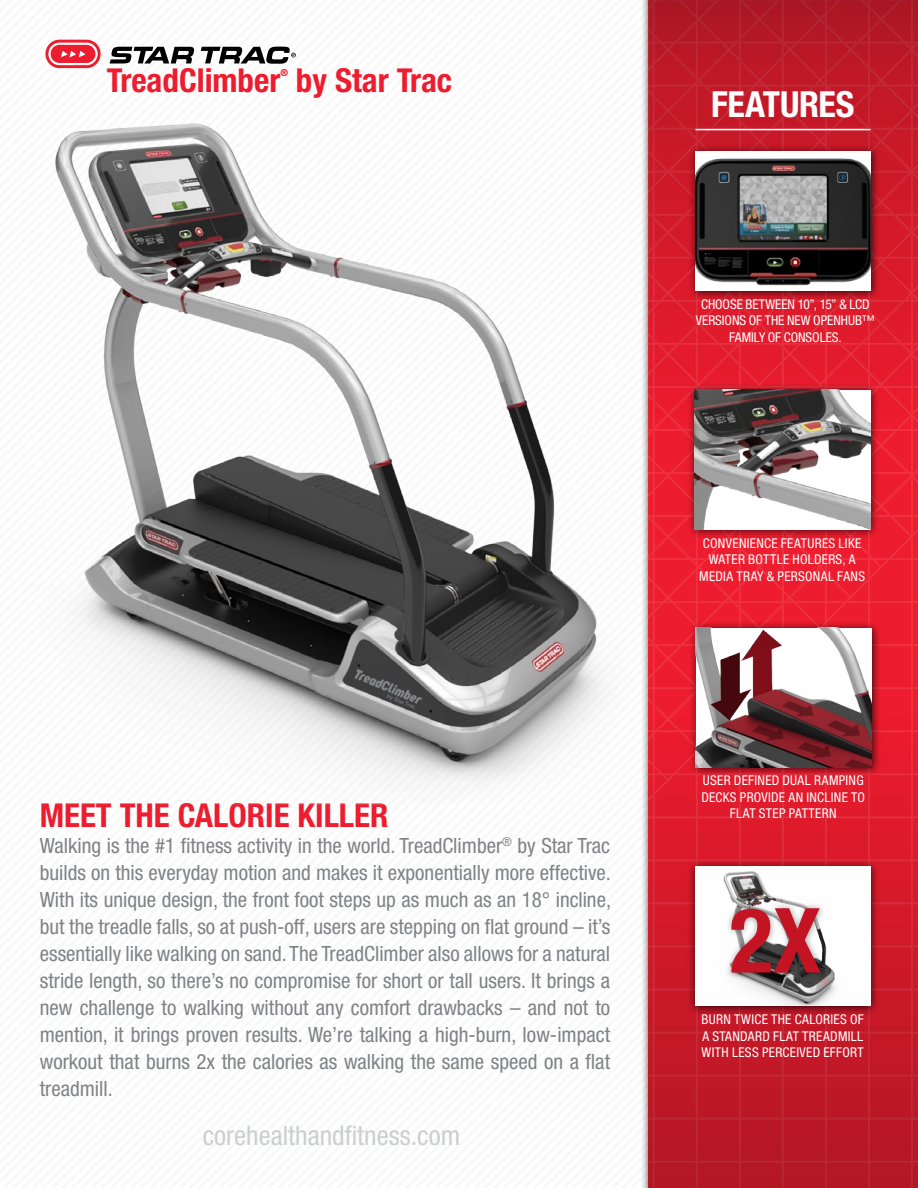
<style>
.page{position:relative;width:918px;height:1188px;background:#fff}
.page>*{position:absolute;margin:0;border:0;box-sizing:border-box;transform-origin:0 0}
.t1{font:700 condensed 90px "Helvetica Neue LT Std";color:#c41424}
.t2{font:700 condensed 36px "Helvetica Neue LT Std";letter-spacing:-.01em;color:#fff}
.t3{font:700 condensed 33px "Helvetica Neue LT Std";color:#ed1c2e}
.t4{font:condensed 27px "Helvetica Neue LT Std";color:#cccecf}
.t5{font:condensed 21px/27px "Helvetica Neue LT Std";color:#808285;text-align:justify}
.t6{font:condensed 13.5px/16.5px "Helvetica Neue LT Std";letter-spacing:.02em;color:#fff;text-align:center}
.t7{font:condensed 13.5px/16.5px "Helvetica Neue LT Std";letter-spacing:-.005em;color:#fff;text-align:center}
.t8{font:700 condensed 9.6px "Helvetica Neue LT Std";color:#ed1c2e}
</style>
<div class="page">
<svg style="left:648px;top:0;width:270px;height:1188px;background:#d21c2b"></svg>
<div style="left:688px;top:144px;width:192px;height:157px;background:#000;opacity:.75"></div>
<img style="left:695px;top:152px;width:176px;height:139px">
<div style="left:688px;top:620px;width:193px;height:157px;background:#000;opacity:.75"></div>
<img style="left:696px;top:628px;width:175px;height:139px">
<div style="left:687px;top:382px;width:193px;height:157px;background:#000;opacity:.75"></div>
<img style="left:695px;top:390px;width:175px;height:139px">
<div style="left:687px;top:859px;width:193px;height:156px;background:#000;opacity:.75"></div>
<div style="left:695px;top:866px;width:175px;height:140px;background:#fff"></div>
<img style="left:723px;top:871px;width:113px;height:135px">
<hr style="left:696px;top:129px;width:174px;height:1px;background:#fff">
<svg style="left:110px;top:47px;width:85px;height:17px"></svg>
<svg style="left:201px;top:47px;width:95px;height:17px"></svg>
<svg style="left:45px;top:40px;width:56px;height:28px"></svg>
<div style="left:725px;top:902px;width:102px;height:78px;background:#000;opacity:.37"></div>
<img style="left:40px;top:103px;width:608px;height:702px">
<h3 class="t3" style="left:107px;top:60px;width:175px">TreadClimber</h3>
<p class="t8" style="left:280px;top:66px;width:9px">®</p>
<h3 class="t3" style="left:296px;top:60px;width:158px">by Star Trac</h3>
<h3 class="t3" style="left:40px;top:795px;width:350px">MEET THE CALORIE KILLER</h3>
<p class="t5" style="left:40px;top:832px;width:573px">Walking is the #1 fitness activity in the world. TreadClimber<sup>®</sup> by Star Trac builds on this everyday motion and makes it exponentially more effective.<br>With its unique design, the front foot steps up as much as an 18° incline, but the treadle falls, so at push-off, users are stepping on flat ground – it’s essentially like walking on sand. The TreadClimber also allows for a natural stride length, so there’s no compromise for short or tall users. It brings a new challenge to walking without any comfort drawbacks – and not to mention, it brings proven results. We’re talking a high-burn, low-impact workout that burns 2x the calories as walking the same speed on a flat treadmill.</p>
<p class="t4" style="left:203px;top:1120px;width:259px">corehealthandfitness.com</p>
<h2 class="t2" style="left:711px;top:83px;width:145px">FEATURES</h2>
<p class="t7" style="left:696px;top:295px;width:181px">CHOOSE BETWEEN 10”, 15” &amp; LCD<br>VERSIONS OF THE NEW OPENHUB™<br>FAMILY OF CONSOLES.</p>
<p class="t6" style="left:699px;top:534px;width:167px">CONVENIENCE FEATURES LIKE<br>WATER BOTTLE HOLDERS, A<br>MEDIA TRAY &amp; PERSONAL FANS</p>
<p class="t6" style="left:701px;top:772px;width:165px">USER DEFINED DUAL RAMPING<br>DECKS PROVIDE AN INCLINE TO<br>FLAT STEP PATTERN</p>
<h1 class="t1" style="left:730px;top:886px;width:93px">2X</h1>
<p class="t6" style="left:702px;top:1011px;width:164px;text-align:justify">BURN TWICE THE CALORIES OF A STANDARD FLAT TREADMILL WITH LESS PERCEIVED EFFORT</p>
</div>
